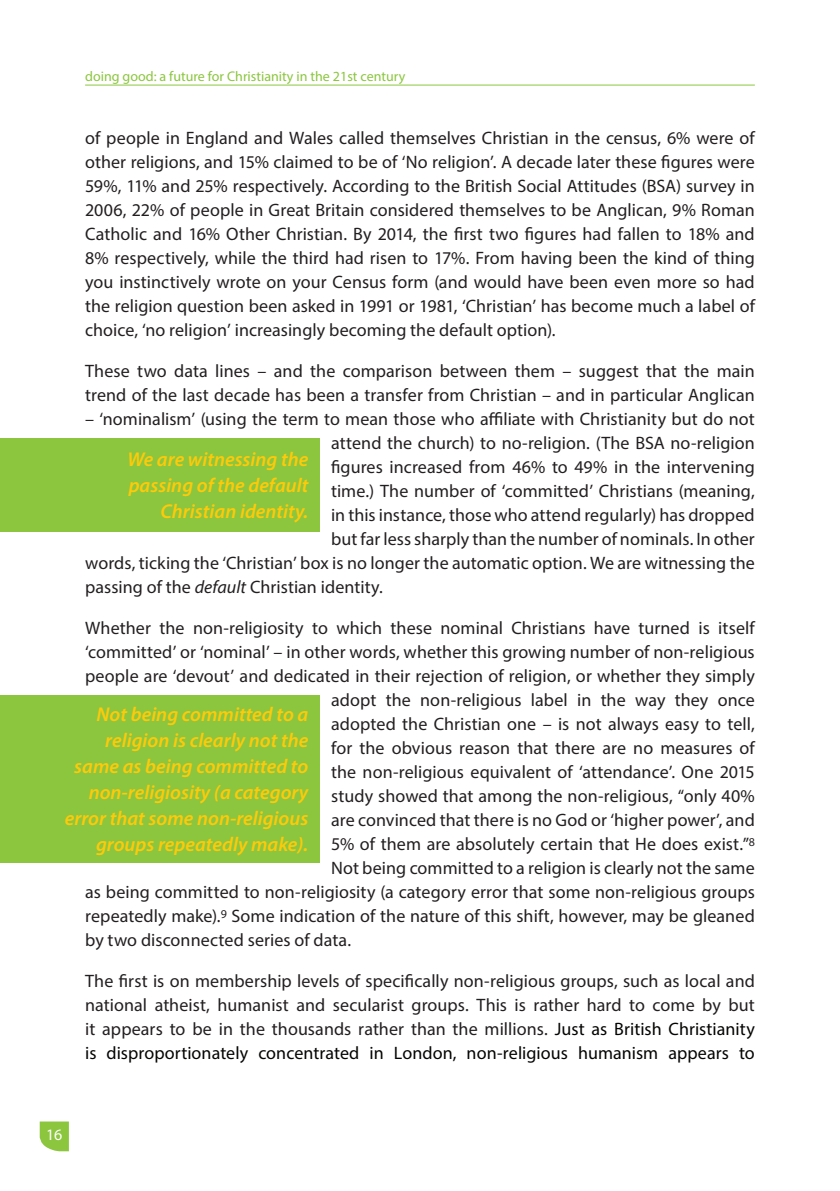
<style>
.page{position:relative;width:840px;height:1191px;background:#fff}
.page>*{position:absolute;margin:0;border:0;box-sizing:border-box;transform-origin:0 0}
.t1{font:italic 600 20px/26px "Myriad Pro";color:#feca0a;text-align:right}
.t2{font:18px/24px "Myriad Pro";letter-spacing:.005em;color:#231f20;text-align:justify}
.t3{font:16px "Myriad Pro";color:#fff}
.t4{font:14px "Myriad Pro";color:#8bc63e}
.s1{font-style:italic}
.s2{color:#040503}
</style>
<div class="page">
<svg style="left:40px;top:1121px;width:29px;height:30px"></svg>
<hr style="left:85px;top:85px;width:669px;height:1px;background:#8bc63e">
<div style="left:0;top:438px;width:319px;height:93px;background:#8bc63e"></div>
<div style="left:0;top:694px;width:319px;height:168px;background:#8bc63e"></div>
<p class="t4" style="left:85px;top:67px;width:321px">doing good: a future for Christianity in the 21st century</p>
<p class="t2" style="left:85px;top:126px;width:671px">of people in England and Wales called themselves Christian in the census, 6% were of other religions, and 15% claimed to be of ‘No religion’. A decade later these figures were 59%, 11% and 25% respectively. According to the British Social Attitudes (BSA) survey in 2006, 22% of people in Great Britain considered themselves to be Anglican, 9% Roman Catholic and 16% Other Christian. By 2014, the first two figures had fallen to 18% and 8% respectively, while the third had risen to 17%. From having been the kind of thing you instinctively wrote on your Census form (and would have been even more so had the religion question been asked in 1991 or 1981, ‘Christian’ has become much a label of choice, ‘no religion’ increasingly becoming the default option).</p>
<p class="t2" style="left:85px;top:359px;width:671px">These two data lines – and the comparison between them – suggest that the main trend of the last decade has been a transfer from Christian – and in particular Anglican</p>
<p class="t2" style="left:85px;top:407px;width:670px">– ‘nominalism’ (using the term to mean those who affiliate with Christianity but do not</p>
<p class="t2" style="left:331px;top:431px;width:425px">attend the church) to no-religion. (The BSA no-religion</p>
<p class="t2" style="left:331px;top:455px;width:425px">figures increased from 46% to 49% in the intervening</p>
<p class="t2" style="left:331px;top:479px;width:425px">time.) The number of ‘committed’ Christians (meaning,</p>
<p class="t2" style="left:331px;top:502px;width:425px">in this instance, those who attend regularly) has dropped</p>
<p class="t2" style="left:331px;top:526px;width:425px">but far less sharply than the number of nominals. In other</p>
<p class="t2" style="left:85px;top:550px;width:670px">words, ticking the ‘Christian’ box is no longer the automatic option. We are witnessing the</p>
<p class="t2" style="left:85px;top:574px;width:299px">passing of the <span class="s1">default</span> Christian identity.</p>
<p class="t2" style="left:85px;top:615px;width:670px">Whether the non-religiosity to which these nominal Christians have turned is itself</p>
<p class="t2" style="left:85px;top:639px;width:670px">‘committed’ or ‘nominal’ – in other words, whether this growing number of non-religious</p>
<p class="t2" style="left:85px;top:663px;width:670px">people are ‘devout’ and dedicated in their rejection of religion, or whether they simply</p>
<p class="t2" style="left:331px;top:687px;width:425px">adopt the non-religious label in the way they once</p>
<p class="t2" style="left:331px;top:711px;width:425px">adopted the Christian one – is not always easy to tell,</p>
<p class="t2" style="left:331px;top:735px;width:425px">for the obvious reason that there are no measures of</p>
<p class="t2" style="left:331px;top:759px;width:425px">the non-religious equivalent of ‘attendance’. One 2015</p>
<p class="t2" style="left:331px;top:783px;width:425px">study showed that among the non-religious, “only 40%</p>
<p class="t2" style="left:331px;top:807px;width:425px">are convinced that there is no God or ‘higher power’, and</p>
<p class="t2" style="left:331px;top:831px;width:425px">5% of them are absolutely certain that He does exist.”<sup>8</sup></p>
<p class="t2" style="left:331px;top:856px;width:425px">Not being committed to a religion is clearly not the same</p>
<p class="t2" style="left:85px;top:880px;width:670px">as being committed to non-religiosity (a category error that some non-religious groups</p>
<p class="t2" style="left:85px;top:904px;width:670px">repeatedly make).<sup>9</sup> Some indication of the nature of this shift, however, may be gleaned</p>
<p class="t2" style="left:85px;top:928px;width:267px">by two disconnected series of data.</p>
<p class="t2" style="left:85px;top:969px;width:671px">The first is on membership levels of specifically non-religious groups, such as local and national atheist, humanist and secularist groups. This is rather hard to come by but it appears to be in the thousands rather than the millions. <span class="s2">Just as British Christianity is disproportionately concentrated in London, non-religious humanism appears to</span></p>
<p class="t1" style="left:127px;top:446px;width:182px">We are witnessing the passing of the default<br>Christian identity.</p>
<p class="t1" style="left:65px;top:701px;width:245px">Not being committed to a religion is clearly not the same as being committed to non-religiosity (a category error that some non-religious groups repeatedly make).</p>
<p class="t3" style="left:46px;top:1124px;width:18px">16</p>
</div>
